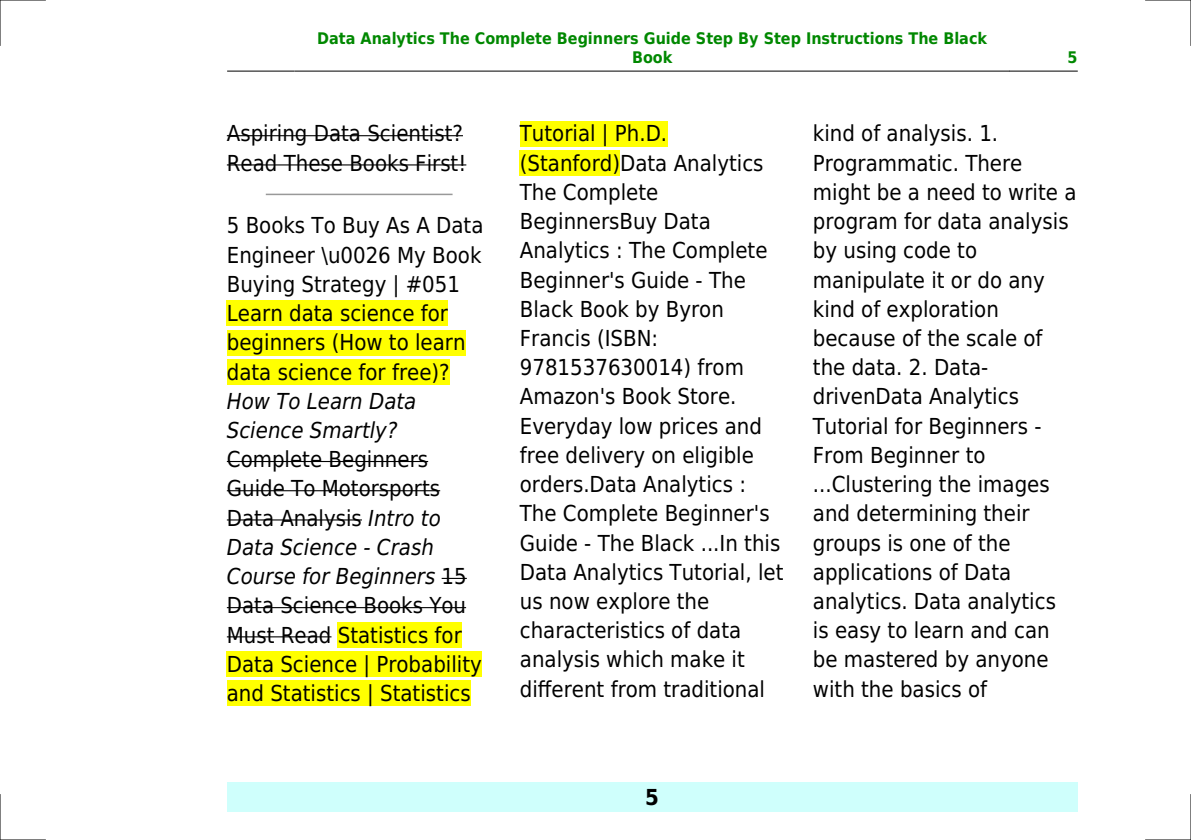
<style>
.page{position:relative;width:1191px;height:840px;background:#fff}
.page>*{position:absolute;margin:0;border:0;box-sizing:border-box;transform-origin:0 0}
.t1{font:22px/29.2px "DejaVu Sans Condensed";color:#000}
.t2{font:italic 22px/29.2px "DejaVu Sans Condensed";color:#000}
.t3{font:700 22px "DejaVu Sans Condensed";color:#000}
.t4{font:700 16px/19.2px "DejaVu Sans Condensed";color:#080;text-align:center}
.s1{font-style:italic}
</style>
<div class="page">
<hr style="left:227px;top:71px;width:68px;height:1px;background:#000">
<hr style="left:295px;top:71px;width:714px;height:1px;background:#000">
<hr style="left:1009px;top:71px;width:68px;height:1px;background:#000">
<div style="left:227px;top:782px;width:850px;height:29px;background:#cffffc"></div>
<hr style="left:227px;top:135px;width:236px;height:1px;background:#000">
<hr style="left:227px;top:164px;width:239px;height:1px;background:#000">
<hr style="left:266px;top:193px;width:186px;height:2px;background:#999">
<div style="left:227px;top:300px;width:221px;height:26px;background:#ff0"></div>
<div style="left:227px;top:330px;width:238px;height:25px;background:#ff0"></div>
<div style="left:227px;top:359px;width:223px;height:25px;background:#ff0"></div>
<hr style="left:227px;top:460px;width:201px;height:2px;background:#000">
<hr style="left:227px;top:490px;width:213px;height:1px;background:#000">
<hr style="left:227px;top:519px;width:135px;height:1px;background:#000">
<svg style="left:441px;top:577px;width:26px;height:1px"></svg>
<hr style="left:227px;top:606px;width:239px;height:2px;background:#000">
<hr style="left:227px;top:636px;width:104px;height:1px;background:#000">
<div style="left:338px;top:621px;width:124px;height:26px;background:#ff0"></div>
<div style="left:227px;top:651px;width:255px;height:25px;background:#ff0"></div>
<div style="left:227px;top:680px;width:244px;height:25px;background:#ff0"></div>
<div style="left:520px;top:121px;width:147px;height:25px;background:#ff0"></div>
<div style="left:520px;top:150px;width:100px;height:26px;background:#ff0"></div>
<hr style="left:0;top:0;width:45px;height:1px;background:#000">
<hr style="left:1145px;top:0;width:46px;height:1px;background:#000">
<hr style="left:0;top:839px;width:45px;height:1px;background:#000">
<hr style="left:1145px;top:839px;width:46px;height:1px;background:#000">
<hr style="left:0;top:0;width:1px;height:45px;background:#000">
<hr style="left:0;top:794px;width:1px;height:45px;background:#000">
<hr style="left:1190px;top:0;width:1px;height:45px;background:#000">
<hr style="left:1190px;top:794px;width:1px;height:45px;background:#000">
<p class="t4" style="left:317px;top:28px;width:671px">Data Analytics The Complete Beginners Guide Step By Step Instructions The Black<br>Book</p>
<p class="t4" style="left:1067px;top:48px;width:12px">5</p>
<p class="t1" style="left:227px;top:119px;width:241px">Aspiring Data Scientist?<br>Read These Books First!</p>
<p class="t1" style="left:227px;top:211px;width:258px">5 Books To Buy As A Data<br>Engineer \u0026 My Book<br>Buying Strategy | #051<br>Learn data science for beginners (How to learn data science for free)?</p>
<p class="t2" style="left:227px;top:386px;width:191px">How To Learn Data<br>Science Smartly?</p>
<p class="t1" style="left:227px;top:444px;width:256px">Complete Beginners<br>Guide To Motorsports<br>Data Analysis <span class="s1">Intro to<br>Data Science - Crash<br>Course for Beginners</span> 15<br>Data Science Books You<br>Must Read Statistics for<br>Data Science | Probability and Statistics | Statistics</p>
<p class="t1" style="left:520px;top:119px;width:265px">Tutorial | Ph.D. (Stanford)Data Analytics<br>The Complete<br>BeginnersBuy Data<br>Analytics : The Complete<br>Beginner's Guide - The<br>Black Book by Byron<br>Francis (ISBN:<br>9781537630014) from<br>Amazon's Book Store.<br>Everyday low prices and free delivery on eligible orders.Data Analytics :<br>The Complete Beginner's<br>Guide - The Black ...In this<br>Data Analytics Tutorial, let us now explore the characteristics of data analysis which make it different from traditional</p>
<p class="t1" style="left:813px;top:119px;width:265px">kind of analysis. 1.<br>Programmatic. There might be a need to write a program for data analysis by using code to manipulate it or do any kind of exploration because of the scale of the data. 2. Data&shy;drivenData Analytics<br>Tutorial for Beginners -<br>From Beginner to ...Clustering the images and determining their groups is one of the applications of Data analytics. Data analytics is easy to learn and can be mastered by anyone with the basics of</p>
<p class="t3" style="left:645px;top:783px;width:15px">5</p>
</div>
